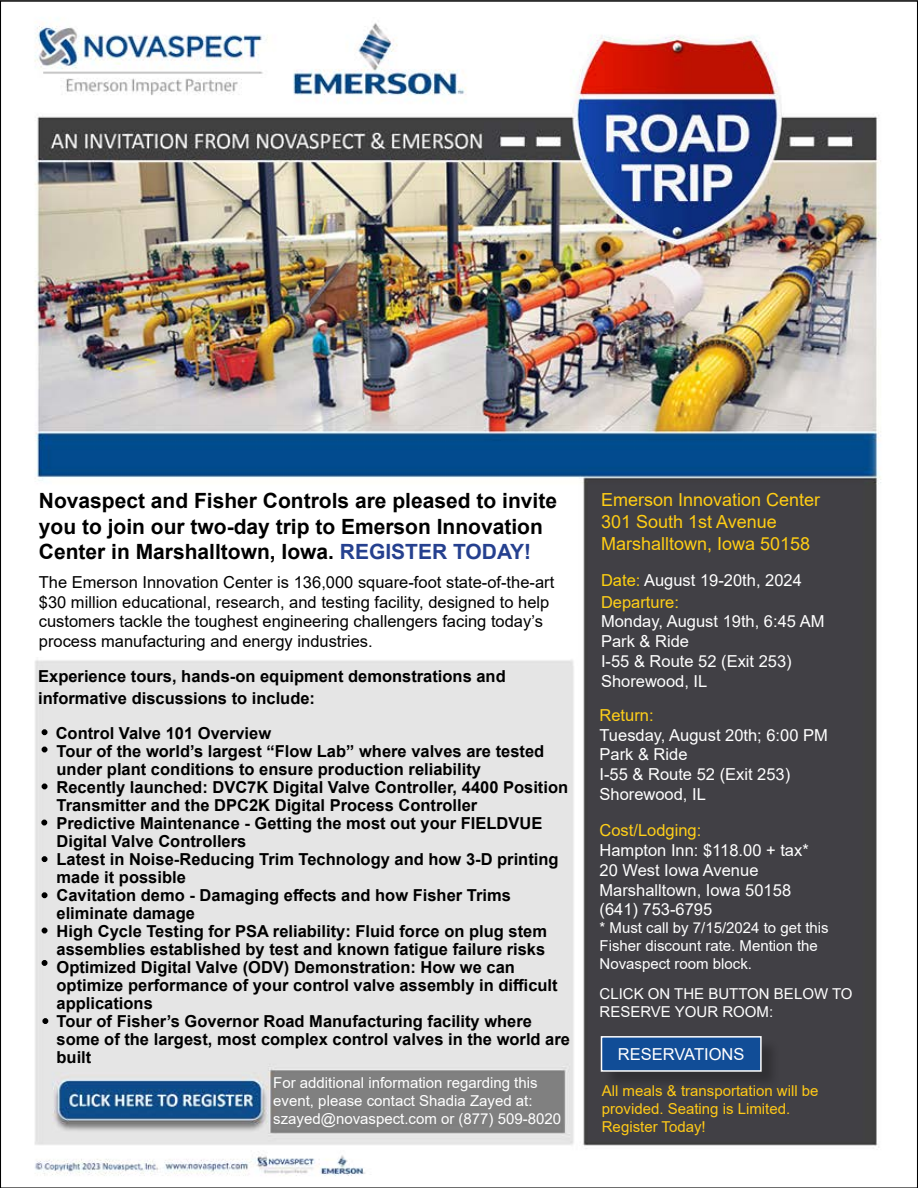
<style>
.page{position:relative;width:918px;height:1188px;background:#fff}
.page>*{position:absolute;margin:0;border:0;box-sizing:border-box;transform-origin:0 0}
.t1{font:700 21px/25.2px "Arial";color:#000}
.t2{font:18px/21.6px "Arial";color:#ffcd15}
.t3{font:700 16.5px/18px "Arial";color:#000}
.t4{font:16.5px/19.8px "Arial";color:#fff}
.t5{font:16.5px/19.8px "Arial";color:#000}
.t6{font:16.5px "Arial";color:#ffcf19}
.t7{font:15px/18px "Arial";color:#fff}
.t8{font:15px/18px "Arial";color:#ffc917}
.s1{color:#25408f}
.s2{color:#fed110}
.s3{color:#ffcf19}
</style>
<div class="page">
<img style="left:0;top:0;width:918px;height:1188px">
<svg style="left:42px;top:729px;width:6px;height:6px"></svg>
<svg style="left:42px;top:747px;width:6px;height:5px"></svg>
<svg style="left:42px;top:783px;width:6px;height:6px"></svg>
<svg style="left:41px;top:820px;width:6px;height:6px"></svg>
<svg style="left:42px;top:856px;width:6px;height:6px"></svg>
<svg style="left:42px;top:892px;width:6px;height:6px"></svg>
<svg style="left:42px;top:928px;width:6px;height:6px"></svg>
<svg style="left:42px;top:960px;width:6px;height:6px"></svg>
<svg style="left:42px;top:1018px;width:6px;height:6px"></svg>
<div style="left:603px;top:1038px;width:177px;height:52px;background:#38373b"></div>
<div style="left:601px;top:1036px;width:161px;height:36px;background:#114d97;border:2px solid #fff"></div>
<p class="t1" style="left:39px;top:489px;width:520px">Novaspect and Fisher Controls are pleased to invite you to join our two-day trip to Emerson Innovation<br>Center in Marshalltown, Iowa. <span class="s1">REGISTER TODAY!</span></p>
<p class="t5" style="left:39px;top:572px;width:517px">The Emerson Innovation Center is 136,000 square-foot state-of-the-art $30 million educational, research, and testing facility, designed to help customers tackle the toughest engineering challengers facing today’s process manufacturing and energy industries.</p>
<p class="t3" style="left:38px;top:666px;width:469px;line-height:21.6px">Experience tours, hands-on equipment demonstrations and informative discussions to include:</p>
<p class="t3" style="left:56px;top:724px;width:516px">Control Valve 101 Overview<br>Tour of the world’s largest “Flow Lab” where valves are tested under plant conditions to ensure production reliability<br>Recently launched: DVC7K Digital Valve Controller, 4400 Position Transmitter and the DPC2K Digital Process Controller<br>Predictive Maintenance - Getting the most out your FIELDVUE Digital Valve Controllers<br>Latest in Noise-Reducing Trim Technology and how 3-D printing made it possible<br>Cavitation demo - Damaging effects and how Fisher Trims eliminate damage<br>High Cycle Testing for PSA reliability: Fluid force on plug stem assemblies established by test and known fatigue failure risks Optimized Digital Valve (ODV) Demonstration: How we can optimize performance of your control valve assembly in difficult applications<br>Tour of Fisher’s Governor Road Manufacturing facility where some of the largest, most complex control valves in the world are built</p>
<p class="t7" style="left:273px;top:1073px;width:289px">For additional information regarding this event, please contact Shadia Zayed at: szayed@novaspect.com or (877) 509-8020</p>
<p class="t2" style="left:601px;top:489px;width:221px">Emerson Innovation Center<br>301 South 1st Avenue<br>Marshalltown, Iowa 50158</p>
<p class="t4" style="left:601px;top:569px;width:202px;line-height:21.6px"><span class="s2">Date:</span> August 19-20th, 2024<br><span class="s3">Departure:</span></p>
<p class="t4" style="left:601px;top:612px;width:225px">Monday, August 19th, 6:45 AM<br>Park &amp; Ride<br>I-55 &amp; Route 52 (Exit 253)<br>Shorewood, IL</p>
<p class="t6" style="left:600px;top:704px;width:56px">Return:</p>
<p class="t4" style="left:600px;top:725px;width:230px">Tuesday, August 20th; 6:00 PM<br>Park &amp; Ride<br>I-55 &amp; Route 52 (Exit 253)<br>Shorewood, IL</p>
<p class="t6" style="left:600px;top:819px;width:103px">Cost/Lodging:</p>
<p class="t4" style="left:600px;top:840px;width:211px">Hampton Inn: $118.00 + tax*<br>20 West Iowa Avenue<br>Marshalltown, Iowa 50158 (641) 753-6795</p>
<p class="t7" style="left:600px;top:919px;width:231px">* Must call by 7/15/2024 to get this<br>Fisher discount rate. Mention the<br>Novaspect room block.</p>
<p class="t7" style="left:600px;top:985px;width:255px">CLICK ON THE BUTTON BELOW TO<br>RESERVE YOUR ROOM:</p>
<p class="t4" style="left:618px;top:1044px;width:128px">RESERVATIONS</p>
<p class="t8" style="left:602px;top:1082px;width:218px">All meals &amp; transportation will be provided. Seating is Limited.<br>Register Today!</p>
</div>
